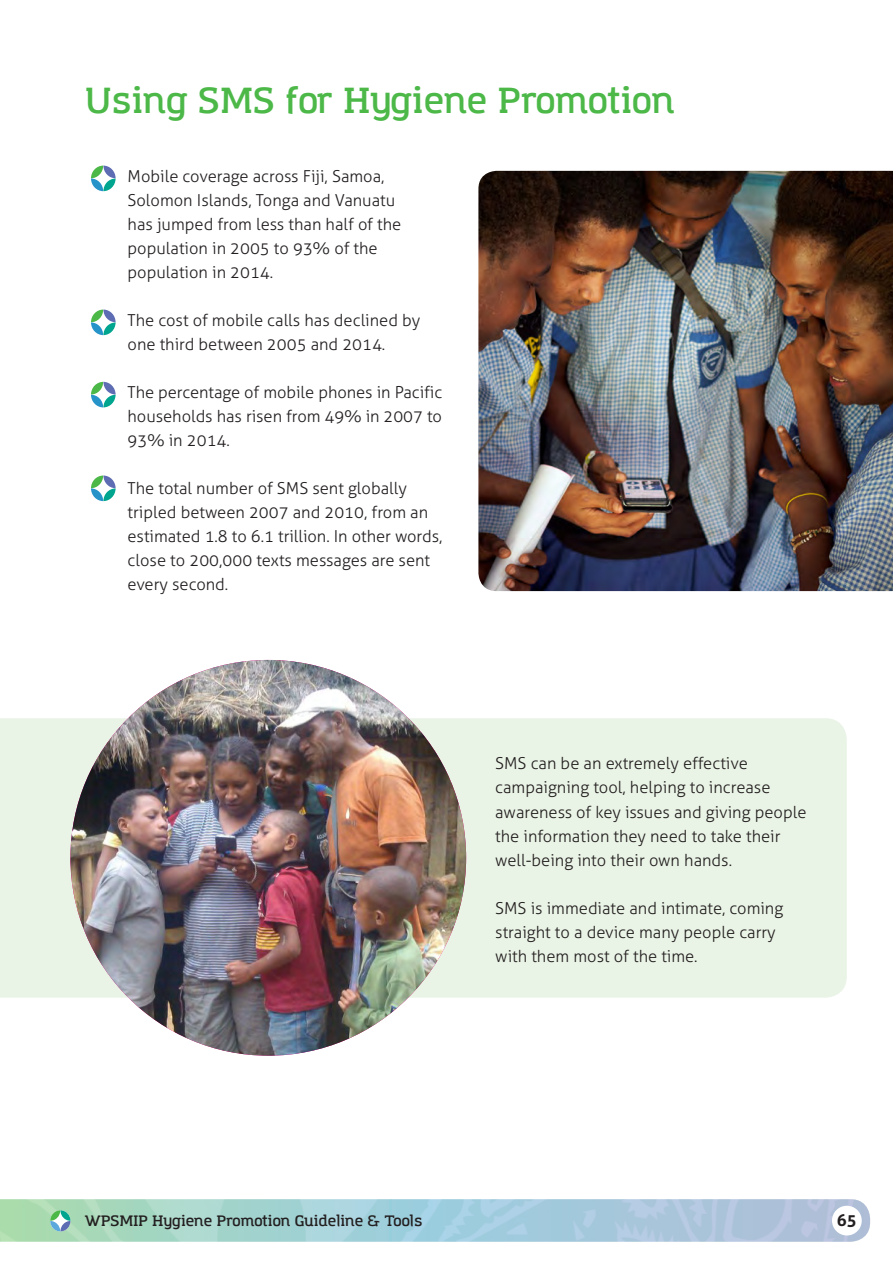
<style>
.page{position:relative;width:893px;height:1263px;background:#fff}
.page>*{position:absolute;margin:0;border:0;box-sizing:border-box;transform-origin:0 0}
.Green_Head{font:600 36px "Amazing Grotesk";color:#4cb848}
.Aller_11_16__12_18{font:300 16.5px/24px "Aller";color:#231f20}
.t1{font:700 16.5px "Aller";color:#231f20}
.t2{font:600 15px "Amazing Grotesk";color:#231f20}
</style>
<div class="page">
<svg style="left:0;top:1199px;width:870px;height:43px;background:#aad0d4"></svg>
<div style="left:0;top:718px;width:847px;height:280px;background:#eaf4e6"></div>
<img style="left:478px;top:171px;width:415px;height:420px">
<svg style="left:91px;top:166px;width:25px;height:25px"></svg>
<svg style="left:91px;top:310px;width:25px;height:25px"></svg>
<svg style="left:91px;top:382px;width:25px;height:25px"></svg>
<svg style="left:91px;top:475px;width:25px;height:26px"></svg>
<img style="left:70px;top:660px;width:396px;height:396px;border-radius:198px">
<p class="Green_Head" style="left:85px;top:78px;width:591px">Using SMS for Hygiene Promotion</p>
<p class="Aller_11_16__12_18" style="left:128px;top:164px;width:275px">Mobile coverage across Fiji, Samoa,<br>Solomon Islands, Tonga and Vanuatu has jumped from less than half of the population in 2005 to 93% of the population in 2014.</p>
<p class="Aller_11_16__12_18" style="left:128px;top:308px;width:294px">The cost of mobile calls has declined by one third between 2005 and 2014.</p>
<p class="Aller_11_16__12_18" style="left:128px;top:380px;width:316px;text-align:justify">The percentage of mobile phones in Pacific households has risen from 49% in 2007 to 93% in 2014.</p>
<p class="Aller_11_16__12_18" style="left:128px;top:476px;width:316px">The total number of SMS sent globally tripled between 2007 and 2010, from an estimated 1.8 to 6.1 trillion. In other words, close to 200,000 texts messages are sent every second.</p>
<p class="Aller_11_16__12_18" style="left:495px;top:752px;width:313px">SMS can be an extremely effective campaigning tool, helping to increase awareness of key issues and giving people the information they need to take their well-being into their own hands.</p>
<p class="Aller_11_16__12_18" style="left:495px;top:896px;width:289px">SMS is immediate and intimate, coming straight to a device many people carry with them most of the time.</p>
<p class="t2" style="left:85px;top:1211px;width:339px">WPSMIP Hygiene Promotion Guideline &amp; Tools</p>
<p class="t1" style="left:837px;top:1210px;width:21px">65</p>
</div>
